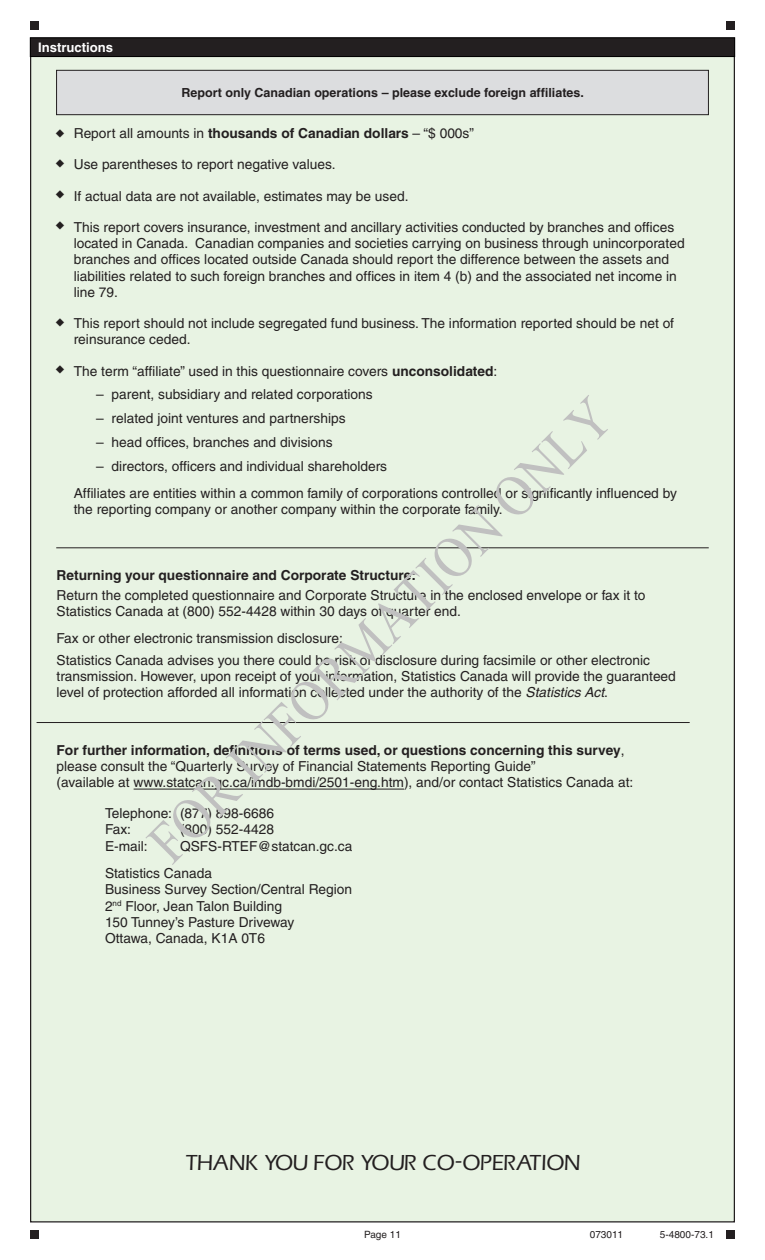
<style>
.page{position:relative;width:765px;height:1260px;background:#fff}
.page>*{position:absolute;margin:0;border:0;box-sizing:border-box;transform-origin:0 0}
.t1{font:500 20px "Eras";color:#231f20}
.t2{font:13.75px/16.2px "Helvetica";color:#231f20}
.t3{font:700 13.75px "Helvetica";color:#231f20}
.t4{font:700 13.12px "Helvetica";color:#fff}
.t5{font:700 12.5px "Helvetica";color:#231f20}
.t6{font:10px "Helvetica";color:#231f20}
.s1{font-weight:700}
.s2{font-style:italic}
</style>
<div class="page">
<div style="left:31px;top:38px;width:703px;height:1184px;background:#e8f3e3"></div>
<div style="left:30px;top:21px;width:9px;height:9px;background:#231f20"></div>
<div style="left:726px;top:21px;width:9px;height:9px;background:#231f20"></div>
<div style="left:30px;top:1230px;width:9px;height:9px;background:#231f20"></div>
<div style="left:726px;top:1230px;width:9px;height:9px;background:#231f20"></div>
<div style="left:30px;top:38px;width:705px;height:19px;background:#231f20"></div>
<div style="left:30px;top:38px;width:705px;height:19px;border:1px solid #000"></div>
<div style="left:57px;top:70px;width:651px;height:45px;background:#dcdddf"></div>
<div style="left:56px;top:70px;width:653px;height:45px;border:1px solid #231f20"></div>
<hr style="left:37px;top:722px;width:653px;height:1px;background:#231f20">
<hr style="left:134px;top:789px;width:270px;height:1px;background:#231f20">
<hr style="left:56px;top:548px;width:653px;height:1px;background:#231f20">
<svg style="left:145px;top:395px;width:463px;height:470px"></svg>
<p class="t4" style="left:38px;top:40px;width:77px">Instructions</p>
<p class="t5" style="left:182px;top:85px;width:404px">Report only Canadian operations – please exclude foreign affiliates.</p>
<p class="t2" style="left:74px;top:125px;width:402px">Report all amounts in <span class="s1">thousands of Canadian dollars</span> – “$ 000s”</p>
<p class="t2" style="left:74px;top:156px;width:263px">Use parentheses to report negative values.</p>
<p class="t2" style="left:74px;top:188px;width:336px">If actual data are not available, estimates may be used.</p>
<p class="t2" style="left:74px;top:219px;width:612px">This report covers insurance, investment and ancillary activities conducted by branches and offices located in Canada. Canadian companies and societies carrying on business through unincorporated branches and offices located outside Canada should report the difference between the assets and liabilities related to such foreign branches and offices in item 4 (b) and the associated net income in line 79.</p>
<p class="t2" style="left:74px;top:315px;width:602px">This report should not include segregated fund business. The information reported should be net of reinsurance ceded.</p>
<p class="t2" style="left:74px;top:363px;width:425px">The term “affiliate” used in this questionnaire covers <span class="s1">unconsolidated</span>:</p>
<p class="t2" style="left:96px;top:386px;width:278px">– parent, subsidiary and related corporations</p>
<p class="t2" style="left:96px;top:410px;width:251px">– related joint ventures and partnerships</p>
<p class="t2" style="left:96px;top:434px;width:238px">– head offices, branches and divisions</p>
<p class="t2" style="left:74px;top:452px;width:605px;line-height:27.5px;text-indent:22px">– directors, officers and individual shareholders<br>Affiliates are entities within a common family of corporations controlled or significantly influenced by</p>
<p class="t2" style="left:74px;top:501px;width:430px">the reporting company or another company within the corporate family.</p>
<p class="t3" style="left:57px;top:566px;width:361px">Returning your questionnaire and Corporate Structure:</p>
<p class="t2" style="left:57px;top:587px;width:591px">Return the completed questionnaire and Corporate Structure in the enclosed envelope or fax it to<br>Statistics Canada at (800) 552-4428 within 30 days of quarter end.</p>
<p class="t2" style="left:57px;top:628px;width:595px;line-height:21.2px">Fax or other electronic transmission disclosure:<br>Statistics Canada advises you there could be risk of disclosure during facsimile or other electronic</p>
<p class="t2" style="left:57px;top:668px;width:621px">transmission. However, upon receipt of your information, Statistics Canada will provide the guaranteed level of protection afforded all information collected under the authority of the <span class="s2">Statistics Act</span>.</p>
<p class="t2" style="left:57px;top:742px;width:578px"><span class="s1">For further information, definitions of terms used, or questions concerning this survey</span>, please consult the “Quarterly Survey of Financial Statements Reporting Guide”<br>(available at www.statcan.gc.ca/imdb-bmdi/2501-eng.htm), and/or contact Statistics Canada at:</p>
<p class="t2" style="left:105px;top:805px;width:171px">Telephone: (877) 898-6686<br>Fax:</p>
<p class="t2" style="left:180px;top:821px;width:96px">(800) 552-4428</p>
<p class="t2" style="left:105px;top:832px;width:249px;line-height:27.5px;text-indent:75px">QSFS-RTEF@statcan.gc.ca<br>Statistics Canada</p>
<p class="t2" style="left:105px;top:881px;width:249px">Business Survey Section/Central Region<br>2<sup>nd</sup> Floor, Jean Talon Building<br>150 Tunney’s Pasture Driveway<br>Ottawa, Canada, K1A 0T6</p>
<p class="t2" style="left:105px;top:838px;width:44px">E-mail:</p>
<h1 class="t1" style="left:185px;top:1150px;width:396px">THANK YOU FOR YOUR CO-OPERATION</h1>
<p class="t6" style="left:364px;top:1229px;width:38px">Page 11</p>
<p class="t6" style="left:590px;top:1229px;width:35px">073011</p>
<p class="t6" style="left:660px;top:1229px;width:55px">5-4800-73.1</p>
</div>
